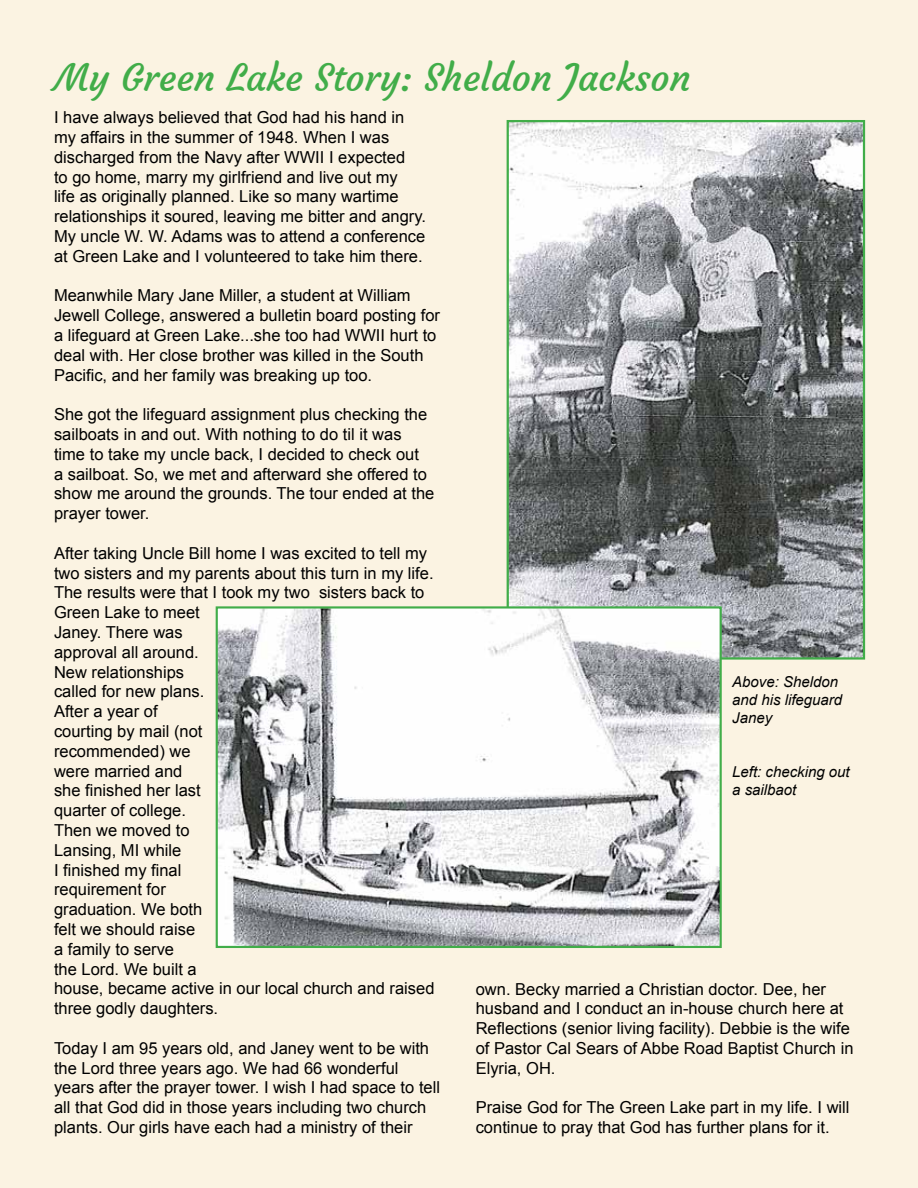
<style>
.page{position:relative;width:918px;height:1188px;background:#fbf3e2}
.page>*{position:absolute;margin:0;border:0;box-sizing:border-box;transform-origin:0 0}
.t1{font:37.5px "Courgette";color:#41ad49}
.t2{font:16.5px/19.8px "Arial";color:#000}
.t3{font:italic 15px/18px "Arial";color:#000}
</style>
<div class="page">
<img style="left:510px;top:123px;width:352px;height:534px">
<div style="left:507px;top:120px;width:358px;height:540px;border:2px solid #41ad49"></div>
<img style="left:219px;top:609px;width:500px;height:336px">
<div style="left:216px;top:606px;width:506px;height:342px;border:2px solid #41ad49"></div>
<h1 class="t1" style="left:54px;top:54px;width:638px">My Green Lake Story: Sheldon Jackson</h1>
<p class="t2" style="left:54px;top:108px;width:374px">I have always believed that God had his hand in my affairs in the summer of 1948. When I was discharged from the Navy after WWII I expected<br>to go home, marry my girlfriend and live out my<br>life as originally planned. Like so many wartime relationships it soured, leaving me bitter and angry.<br>My uncle W. W. Adams was to attend a conference at Green Lake and I volunteered to take him there.</p>
<p class="t2" style="left:54px;top:286px;width:388px">Meanwhile Mary Jane Miller, a student at William Jewell College, answered a bulletin board posting for a lifeguard at Green Lake...she too had WWII hurt to deal with. Her close brother was killed in the South Pacific, and her family was breaking up too.</p>
<p class="t2" style="left:54px;top:405px;width:382px">She got the lifeguard assignment plus checking the sailboats in and out. With nothing to do til it was time to take my uncle back, I decided to check out<br>a sailboat. So, we met and afterward she offered to show me around the grounds. The tour ended at the prayer tower.</p>
<p class="t2" style="left:54px;top:543px;width:382px">After taking Uncle Bill home I was excited to tell my two sisters and my parents about this turn in my life.<br>The results were that I took my two sisters back to<br>Green Lake to meet<br>Janey. There was<br>approval all around.<br>New relationships<br>called for new plans.<br>After a year of<br>courting by mail (not<br>recommended) we<br>were married and<br>she finished her last<br>quarter of college.<br>Then we moved to<br>Lansing, MI while<br>I finished my final<br>requirement for<br>graduation. We both<br>felt we should raise<br>a family to serve<br>the Lord. We built a<br>house, became active in our local church and raised three godly daughters.</p>
<p class="t2" style="left:54px;top:1038px;width:388px">Today I am 95 years old, and Janey went to be with the Lord three years ago. We had 66 wonderful years after the prayer tower. I wish I had space to tell all that God did in those years including two church plants. Our girls have each had a ministry of their</p>
<p class="t3" style="left:732px;top:673px;width:112px">Above: Sheldon and his lifeguard<br>Janey</p>
<p class="t3" style="left:732px;top:763px;width:119px">Left: checking out a sailbaot</p>
<p class="t2" style="left:476px;top:979px;width:379px">own. Becky married a Christian doctor. Dee, her husband and I conduct an in-house church here at Reflections (senior living facility). Debbie is the wife of Pastor Cal Sears of Abbe Road Baptist Church in Elyria, OH.</p>
<p class="t2" style="left:476px;top:1098px;width:375px">Praise God for The Green Lake part in my life. I will continue to pray that God has further plans for it.</p>
</div>
